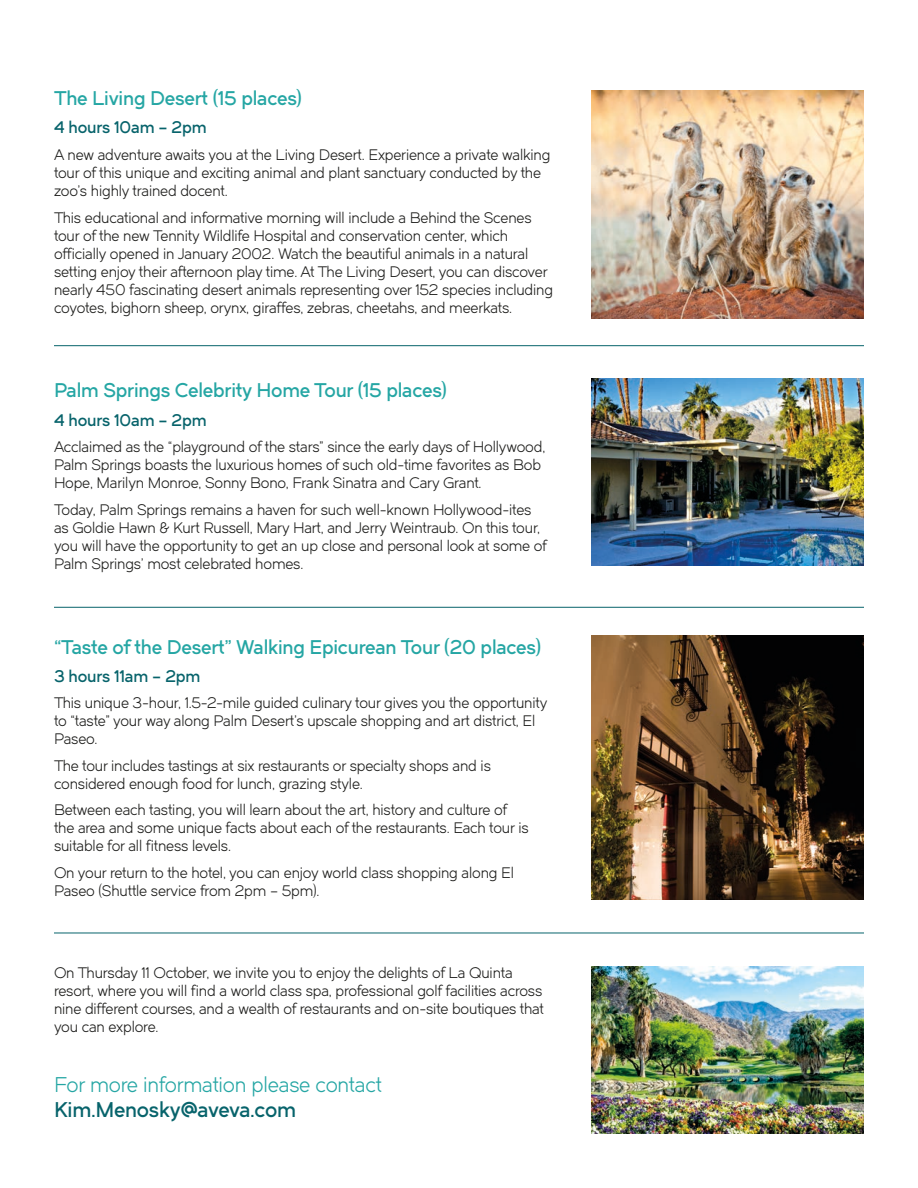
<style>
.page{position:relative;width:918px;height:1188px;background:#fff}
.page>*{position:absolute;margin:0;border:0;box-sizing:border-box;transform-origin:0 0}
.t1{font:21px "Dual 400";letter-spacing:-.01em;color:#25a6a4}
.t2{font:21px "Dual 600";letter-spacing:-.01em;color:#07636b}
.t3{font:19.5px "Dual 600";letter-spacing:-.01em;color:#25a6a4}
.t4{font:16.5px "Dual 600";letter-spacing:-.01em;color:#07636b}
.t5{font:15px/18px "Dual 400";letter-spacing:-.01em;color:#1d1d1b}
</style>
<div class="page">
<img style="left:592px;top:91px;width:272px;height:227px">
<img style="left:592px;top:378px;width:272px;height:188px">
<img style="left:592px;top:636px;width:272px;height:264px">
<img style="left:592px;top:966px;width:272px;height:168px">
<hr style="left:54px;top:345px;width:810px;height:1px;background:#07636b">
<hr style="left:54px;top:607px;width:810px;height:1px;background:#07636b">
<hr style="left:54px;top:933px;width:810px;height:1px;background:#07636b">
<h2 class="t3" style="left:54px;top:86px;width:249px">The Living Desert (15 places)</h2>
<p class="t4" style="left:54px;top:117px;width:154px">4 hours 10am – 2pm</p>
<p class="t5" style="left:54px;top:146px;width:498px">A new adventure awaits you at the Living Desert. Experience a private walking tour of this unique and exciting animal and plant sanctuary conducted by the zoo’s highly trained docent.</p>
<p class="t5" style="left:54px;top:208px;width:501px">This educational and informative morning will include a Behind the Scenes tour of the new Tennity Wildlife Hospital and conservation center, which officially opened in January 2002. Watch the beautiful animals in a natural setting enjoy their afternoon play time. At The Living Desert, you can discover nearly 450 fascinating desert animals representing over 152 species including coyotes, bighorn sheep, orynx, giraffes, zebras, cheetahs, and meerkats.</p>
<h2 class="t3" style="left:54px;top:378px;width:394px">Palm Springs Celebrity Home Tour (15 places)</h2>
<p class="t4" style="left:54px;top:409px;width:154px">4 hours 10am – 2pm</p>
<p class="t5" style="left:54px;top:438px;width:493px">Acclaimed as the “playground of the stars” since the early days of Hollywood,<br>Palm Springs boasts the luxurious homes of such old-time favorites as Bob<br>Hope, Marilyn Monroe, Sonny Bono, Frank Sinatra and Cary Grant.</p>
<p class="t5" style="left:54px;top:500px;width:495px">Today, Palm Springs remains a haven for such well-known Hollywood-ites as Goldie Hawn &amp; Kurt Russell, Mary Hart, and Jerry Weintraub. On this tour, you will have the opportunity to get an up close and personal look at some of Palm Springs’ most celebrated homes.</p>
<h2 class="t3" style="left:54px;top:634px;width:489px">“Taste of the Desert” Walking Epicurean Tour (20 places)</h2>
<p class="t4" style="left:54px;top:666px;width:148px">3 hours 11am – 2pm</p>
<p class="t5" style="left:54px;top:694px;width:495px">This unique 3-hour, 1.5-2-mile guided culinary tour gives you the opportunity to “taste” your way along Palm Desert’s upscale shopping and art district, El<br>Paseo.</p>
<p class="t5" style="left:54px;top:757px;width:438px">The tour includes tastings at six restaurants or specialty shops and is considered enough food for lunch, grazing style.</p>
<p class="t5" style="left:54px;top:801px;width:476px">Between each tasting, you will learn about the art, history and culture of the area and some unique facts about each of the restaurants. Each tour is suitable for all fitness levels.</p>
<p class="t5" style="left:54px;top:864px;width:462px">On your return to the hotel, you can enjoy world class shopping along El<br>Paseo (Shuttle service from 2pm – 5pm).</p>
<p class="t5" style="left:54px;top:963px;width:492px">On Thursday 11 October, we invite you to enjoy the delights of La Quinta resort, where you will find a world class spa, professional golf facilities across nine different courses, and a wealth of restaurants and on-site boutiques that you can explore.</p>
<h1 class="t1" style="left:54px;top:1072px;width:329px">For more information please contact</h1>
<h1 class="t2" style="left:54px;top:1096px;width:244px">Kim.Menosky@aveva.com</h1>
</div>
